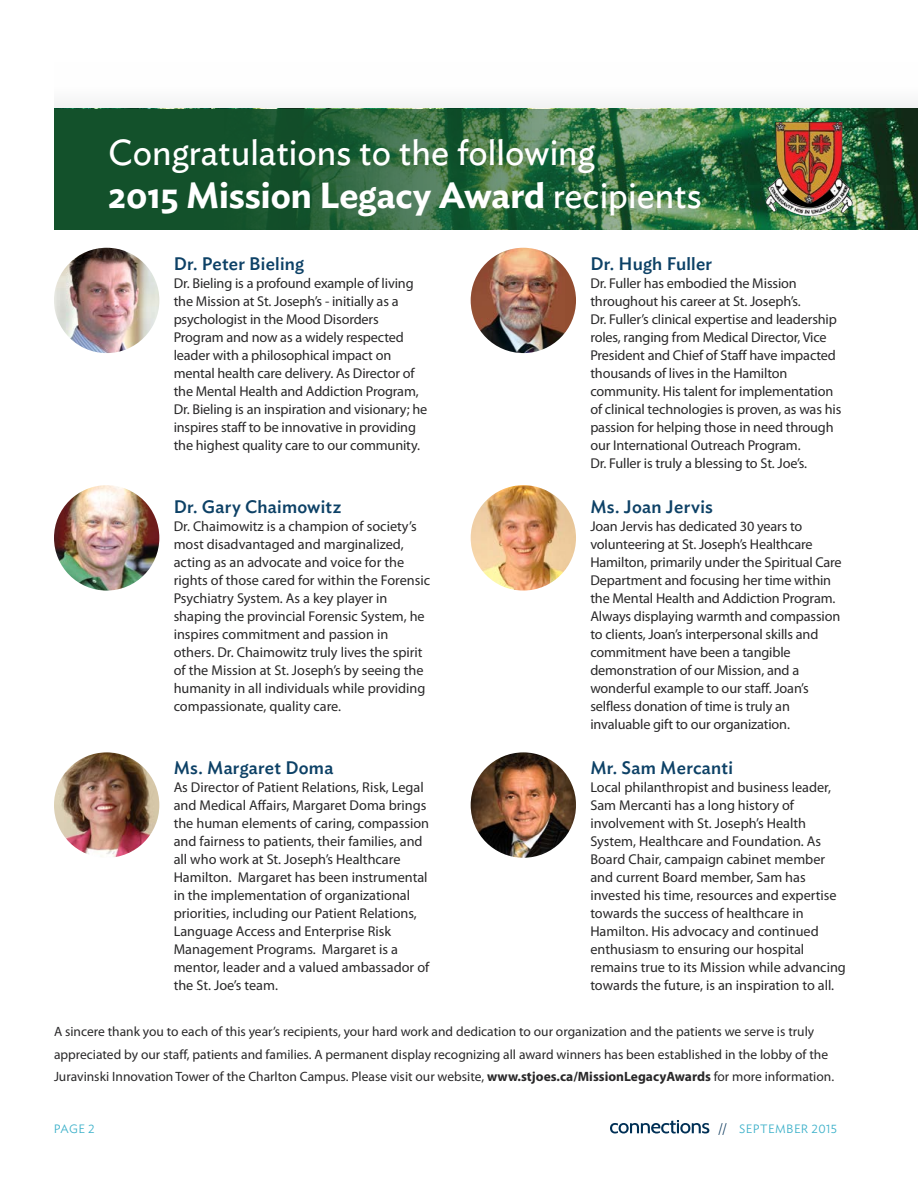
<style>
.page{position:relative;width:918px;height:1188px;background:#fff}
.page>*{position:absolute;margin:0;border:0;box-sizing:border-box;transform-origin:0 0}
.t1{font:36px/43.2px "Ideal Sans";color:#fff}
.t2{font:500 18px "Ideal Sans";letter-spacing:.015em;color:#0d4166}
.t3{font:14.25px/18px "Myriad Pro";letter-spacing:-.01em;color:#292829}
.t4{font:13.5px/22.5px "Myriad Pro";color:#292829}
.t5{font:300 12px "Ideal Sans";letter-spacing:.035em;color:#3bb0c9}
.s1{font-weight:600}
.s2{font-weight:700}
.s3{color:#003055}
</style>
<div class="page">
<svg style="left:610px;top:1120px;width:99px;height:13px"></svg>
<img style="left:54px;top:248px;width:105px;height:105px;border-radius:53px">
<img style="left:54px;top:485px;width:105px;height:106px;border-radius:53px">
<img style="left:54px;top:752px;width:105px;height:106px;border-radius:53px">
<img style="left:471px;top:248px;width:105px;height:105px;border-radius:53px">
<img style="left:471px;top:485px;width:105px;height:106px;border-radius:53px">
<img style="left:471px;top:752px;width:105px;height:106px;border-radius:53px">
<svg style="left:54px;top:109px;width:863px;height:121px;background:#2a653c"></svg>
<img style="left:765px;top:122px;width:88px;height:94px">
<svg style="left:777px;top:186px;width:64px;height:22px"></svg>
<h1 class="t1" style="left:108px;top:128px;width:595px">Congratulations to the following<br><span class="s1">2015 Mission Legacy Award</span> recipients</h1>
<p class="t2" style="left:174px;top:250px;width:132px">Dr. Peter Bieling</p>
<p class="t3" style="left:174px;top:274px;width:255px">Dr. Bieling is a profound example of living the Mission at St. Joseph’s - initially as a psychologist in the Mood Disorders Program and now as a widely respected leader with a philosophical impact on mental health care delivery. As Director of the Mental Health and Addiction Program, Dr. Bieling is an inspiration and visionary; he inspires staff to be innovative in providing the highest quality care to our community.</p>
<p class="t2" style="left:174px;top:493px;width:169px">Dr. Gary Chaimowitz</p>
<p class="t3" style="left:174px;top:517px;width:258px">Dr. Chaimowitz is a champion of society’s most disadvantaged and marginalized, acting as an advocate and voice for the rights of those cared for within the Forensic Psychiatry System. As a key player in shaping the provincial Forensic System, he inspires commitment and passion in others. Dr. Chaimowitz truly lives the spirit of the Mission at St. Joseph’s by seeing the humanity in all individuals while providing compassionate, quality care.</p>
<p class="t2" style="left:174px;top:754px;width:161px">Ms. Margaret Doma</p>
<p class="t3" style="left:174px;top:778px;width:257px">As Director of Patient Relations, Risk, Legal and Medical Affairs, Margaret Doma brings the human elements of caring, compassion and fairness to patients, their families, and all who work at St. Joseph’s Healthcare Hamilton. Margaret has been instrumental in the implementation of organizational priorities, including our Patient Relations, Language Access and Enterprise Risk Management Programs. Margaret is a mentor, leader and a valued ambassador of the St. Joe’s team.</p>
<p class="t2" style="left:590px;top:250px;width:123px">Dr. Hugh Fuller</p>
<p class="t3" style="left:590px;top:274px;width:253px">Dr. Fuller has embodied the Mission throughout his career at St. Joseph’s.<br>Dr. Fuller’s clinical expertise and leadership roles, ranging from Medical Director, Vice President and Chief of Staff have impacted thousands of lives in the Hamilton community. His talent for implementation of clinical technologies is proven, as was his passion for helping those in need through our International Outreach Program.<br>Dr. Fuller is truly a blessing to St. Joe’s.</p>
<p class="t2" style="left:590px;top:493px;width:124px">Ms. Joan Jervis</p>
<p class="t3" style="left:590px;top:517px;width:253px">Joan Jervis has dedicated 30 years to volunteering at St. Joseph’s Healthcare Hamilton, primarily under the Spiritual Care Department and focusing her time within the Mental Health and Addiction Program.<br>Always displaying warmth and compassion to clients, Joan’s interpersonal skills and commitment have been a tangible demonstration of our Mission, and a wonderful example to our staff. Joan’s selfless donation of time is truly an invaluable gift to our organization.</p>
<p class="t2" style="left:590px;top:754px;width:144px">Mr. Sam Mercanti</p>
<p class="t3" style="left:590px;top:778px;width:257px">Local philanthropist and business leader, Sam Mercanti has a long history of involvement with St. Joseph’s Health System, Healthcare and Foundation. As Board Chair, campaign cabinet member and current Board member, Sam has invested his time, resources and expertise towards the success of healthcare in Hamilton. His advocacy and continued enthusiasm to ensuring our hospital remains true to its Mission while advancing towards the future, is an inspiration to all.</p>
<p class="t4" style="left:54px;top:1020px;width:782px">A sincere thank you to each of this year’s recipients, your hard work and dedication to our organization and the patients we serve is truly appreciated by our staff, patients and families. A permanent display recognizing all award winners has been established in the lobby of the<br>Juravinski Innovation Tower of the Charlton Campus. Please visit our website, <span class="s2">www.stjoes.ca/MissionLegacyAwards</span> for more information.</p>
<p class="t5" style="left:54px;top:1120px;width:42px">PAGE 2</p>
<p class="t5" style="left:719px;top:1120px;width:120px"><span class="s3">//</span> SEPTEMBER 2015</p>
</div>
